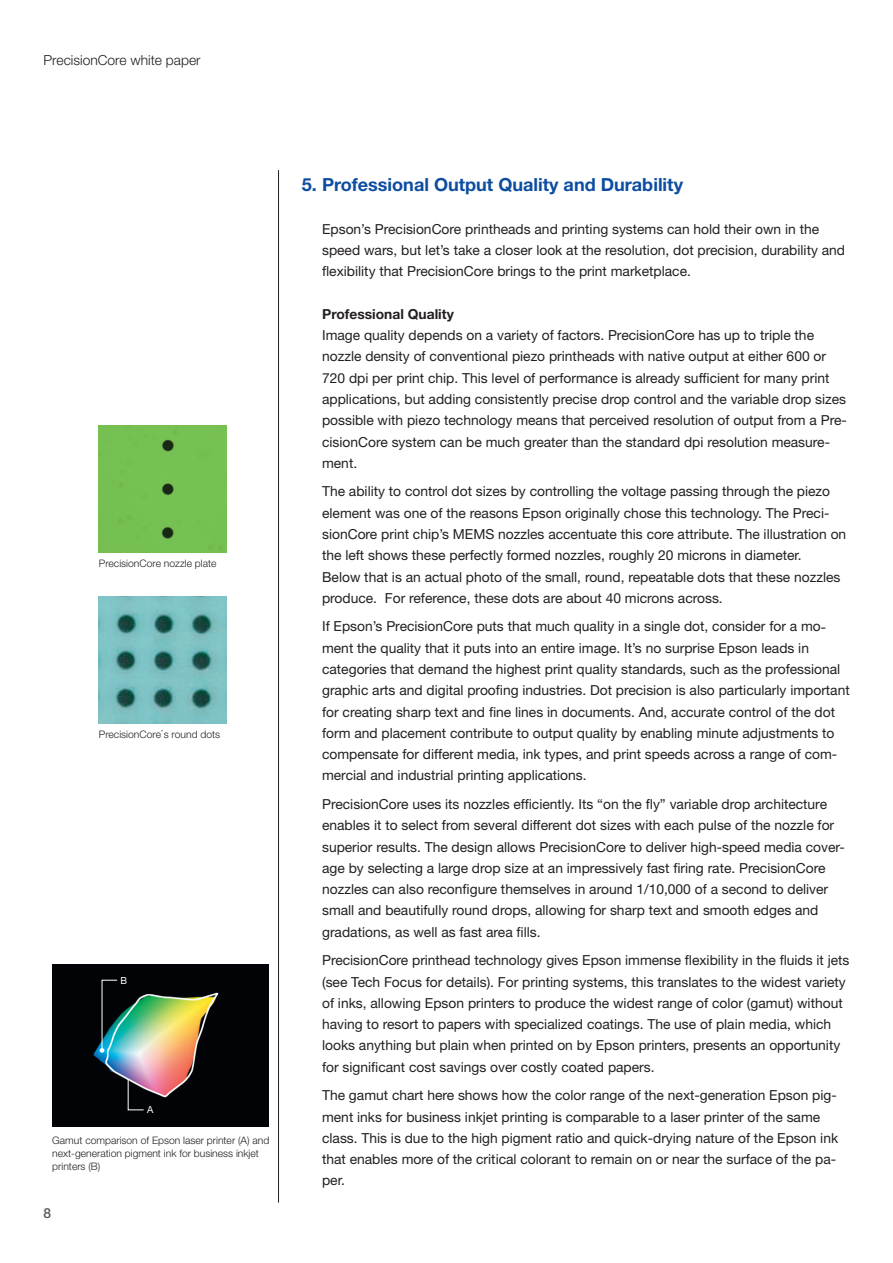
<style>
.page{position:relative;width:893px;height:1263px;background:#fff}
.page>*{position:absolute;margin:0;border:0;box-sizing:border-box;transform-origin:0 0}
.t1{font:700 18px "Helvetica Neue LT Std";color:#0d4da1}
.t2{font:13.8px/21.3px "Helvetica Neue LT Std";color:#231f20}
.t3{font:300 13.8px "Helvetica Neue LT Std";color:#231f20}
.t4{font:700 13.8px "Helvetica Neue LT Std";color:#231f20}
.t5{font:500 13.8px "Helvetica Neue LT Std";color:#57585a}
.t6{font:300 10.35px/12.8px "Helvetica Neue LT Std";color:#231f20}
.t7{font:9.75px "Helvetica Neue LT Std";color:#fff}
.s1{font-family:"Shin Go Pro";font-size:9.6px}
</style>
<div class="page">
<div style="left:99px;top:425px;width:127px;height:128px;background:#76c152"></div>
<img style="left:99px;top:596px;width:127px;height:128px">
<hr style="left:278px;top:170px;width:1px;height:1032px;background:#231f20">
<img style="left:52px;top:964px;width:216px;height:162px">
<svg style="left:127px;top:1078px;width:18px;height:33px"></svg>
<svg style="left:100px;top:979px;width:18px;height:74px"></svg>
<p class="t3" style="left:44px;top:51px;width:158px">PrecisionCore white paper</p>
<p class="t6" style="left:99px;top:557px;width:119px">PrecisionCore nozzle plate</p>
<p class="t6" style="left:99px;top:727px;width:123px">PrecisionCore<span class="s1">’</span>s round dots</p>
<p class="t7" style="left:121px;top:974px;width:8px">B</p>
<p class="t7" style="left:147px;top:1103px;width:8px">A</p>
<p class="t6" style="left:52px;top:1134px;width:219px">Gamut comparison of Epson laser printer (A) and next-generation pigment ink for business inkjet printers (B)</p>
<p class="t5" style="left:44px;top:1205px;width:9px">8</p>
<h1 class="t1" style="left:302px;top:174px;width:383px">5. Professional Output Quality and Durability</h1>
<p class="t2" style="left:322px;top:218px;width:524px">Epson’s PrecisionCore printheads and printing systems can hold their own in the speed wars, but let’s take a closer look at the resolution, dot precision, durability and flexibility that PrecisionCore brings to the print marketplace.</p>
<p class="t4" style="left:322px;top:305px;width:133px">Professional Quality</p>
<p class="t2" style="left:322px;top:324px;width:526px">Image quality depends on a variety of factors. PrecisionCore has up to triple the nozzle density of conventional piezo printheads with native output at either 600 or 720 dpi per print chip. This level of performance is already sufficient for many print applications, but adding consistently precise drop control and the variable drop sizes possible with piezo technology means that perceived resolution of output from a Pre&shy;cisionCore system can be much greater than the standard dpi resolution measure&shy;ment.</p>
<p class="t2" style="left:322px;top:481px;width:526px">The ability to control dot sizes by controlling the voltage passing through the piezo element was one of the reasons Epson originally chose this technology. The Preci&shy;sionCore print chip’s MEMS nozzles accentuate this core attribute. The illustration on the left shows these perfectly formed nozzles, roughly 20 microns in diameter.<br>Below that is an actual photo of the small, round, repeatable dots that these nozzles produce. For reference, these dots are about 40 microns across.</p>
<p class="t2" style="left:322px;top:616px;width:529px">If Epson’s PrecisionCore puts that much quality in a single dot, consider for a mo&shy;ment the quality that it puts into an entire image. It’s no surprise Epson leads in categories that demand the highest print quality standards, such as the professional graphic arts and digital proofing industries. Dot precision is also particularly important for creating sharp text and fine lines in documents. And, accurate control of the dot form and placement contribute to output quality by enabling minute adjustments to compensate for different media, ink types, and print speeds across a range of com&shy;mercial and industrial printing applications.</p>
<p class="t2" style="left:322px;top:793px;width:524px">PrecisionCore uses its nozzles efficiently. Its “on the fly” variable drop architecture enables it to select from several different dot sizes with each pulse of the nozzle for superior results. The design allows PrecisionCore to deliver high-speed media cover&shy;age by selecting a large drop size at an impressively fast firing rate. PrecisionCore nozzles can also reconfigure themselves in around 1/10,000 of a second to deliver small and beautifully round drops, allowing for sharp text and smooth edges and gradations, as well as fast area fills.</p>
<p class="t2" style="left:322px;top:949px;width:529px">PrecisionCore printhead technology gives Epson immense flexibility in the fluids it jets (see Tech Focus for details). For printing systems, this translates to the widest variety of inks, allowing Epson printers to produce the widest range of color (gamut) without having to resort to papers with specialized coatings. The use of plain media, which looks anything but plain when printed on by Epson printers, presents an opportunity for significant cost savings over costly coated papers.</p>
<p class="t2" style="left:322px;top:1084px;width:518px">The gamut chart here shows how the color range of the next-generation Epson pig&shy;ment inks for business inkjet printing is comparable to a laser printer of the same class. This is due to the high pigment ratio and quick-drying nature of the Epson ink that enables more of the critical colorant to remain on or near the surface of the pa&shy;per.</p>
</div>
